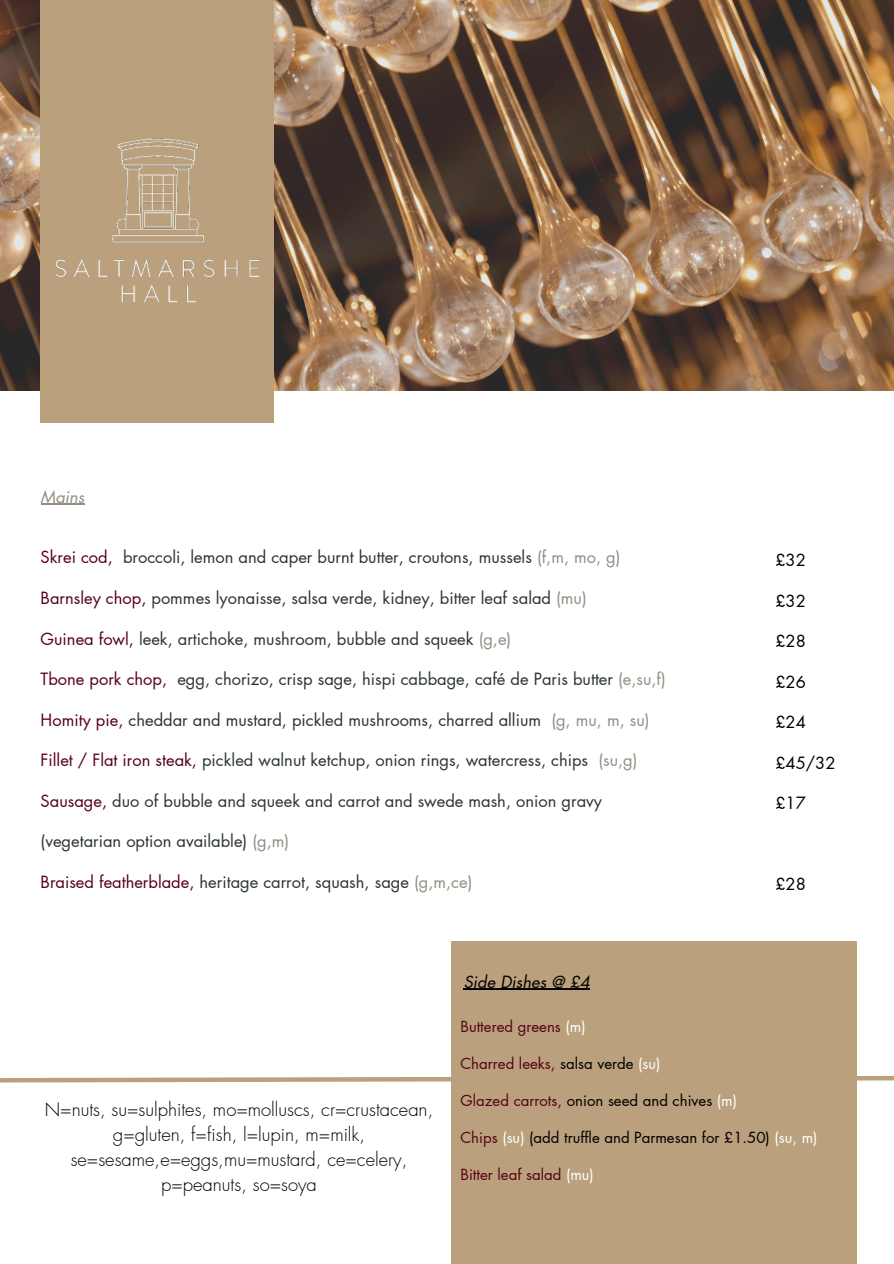
<style>
.page{position:relative;width:894px;height:1264px;background:#fff}
.page>*{position:absolute;margin:0;border:0;box-sizing:border-box;transform-origin:0 0}
.t1{font:300 18.45px/25px "Futura LT Pro";color:#000;text-align:center}
.t2{font:16.5px "Futura LT Pro";color:#2c3437}
.t3{font:16.5px "Futura LT Pro";color:#000}
.t4{font:16.5px "Futura LT Pro";color:#948e82}
.t5{font:italic 16.5px "Futura LT Pro";color:#000}
.t6{font:italic 16.5px "Futura LT Pro";color:#948e82}
.t7{font:15px "Futura LT Pro";color:#000}
.t8{font:15px "Futura LT Pro";color:#560216}
.s1{color:#560216}
.s2{color:#948e82}
.s3{color:#fff}
.s4{color:#000}
</style>
<div class="page">
<svg style="left:0;top:1073px;width:893px;height:11px"></svg>
<div style="left:450px;top:941px;width:406px;height:322px;background:#baa07c"></div>
<hr style="left:41px;top:503px;width:44px;height:2px;background:#948e82">
<img style="left:0;top:0;width:893px;height:391px">
<div style="left:41px;top:0;width:232px;height:422px;background:#baa07c"></div>
<img style="left:55px;top:138px;width:205px;height:165px">
<hr style="left:463px;top:988px;width:127px;height:2px;background:#000">
<p class="t6" style="left:41px;top:489px;width:45px">Mains</p>
<p class="t2" style="left:41px;top:550px;width:581px"><span class="s1">Skrei cod,</span> broccoli, lemon and caper burnt butter, croutons, mussels <span class="s2">(f,m, mo, g)</span></p>
<p class="t2" style="left:41px;top:590px;width:547px"><span class="s1">Barnsley chop,</span> pommes lyonaisse, salsa verde, kidney, bitter leaf salad <span class="s2">(mu)</span></p>
<p class="t2" style="left:41px;top:631px;width:472px"><span class="s1">Guinea fowl,</span> leek, artichoke, mushroom, bubble and squeek <span class="s2">(g,e)</span></p>
<p class="t2" style="left:41px;top:671px;width:626px"><span class="s1">Tbone pork chop,</span> egg, chorizo, crisp sage, hispi cabbage, café de Paris butter <span class="s2">(e,su,f)</span></p>
<p class="t2" style="left:41px;top:712px;width:502px"><span class="s1">Homity pie,</span> cheddar and mustard, pickled mushrooms, charred allium</p>
<p class="t4" style="left:551px;top:712px;width:100px">(g, mu, m, su)</p>
<p class="t2" style="left:41px;top:752px;width:549px"><span class="s1">Fillet / Flat iron steak,</span> pickled walnut ketchup, onion rings, watercress, chips</p>
<p class="t4" style="left:598px;top:752px;width:41px">(su,g)</p>
<p class="t2" style="left:41px;top:793px;width:562px"><span class="s1">Sausage,</span> duo of bubble and squeek and carrot and swede mash, onion gravy</p>
<p class="t2" style="left:41px;top:833px;width:250px">(vegetarian option available) <span class="s2">(g,m)</span></p>
<p class="t2" style="left:41px;top:874px;width:433px"><span class="s1">Braised featherblade,</span> heritage carrot, squash, sage <span class="s2">(g,m,ce)</span></p>
<p class="t5" style="left:463px;top:974px;width:128px">Side Dishes @ £4</p>
<p class="t3" style="left:775px;top:552px;width:32px">£32</p>
<p class="t3" style="left:775px;top:593px;width:32px">£32</p>
<p class="t3" style="left:775px;top:633px;width:32px">£28</p>
<p class="t3" style="left:775px;top:674px;width:32px">£26</p>
<p class="t3" style="left:775px;top:714px;width:32px">£24</p>
<p class="t3" style="left:775px;top:755px;width:62px">£45/32</p>
<p class="t3" style="left:775px;top:795px;width:32px">£17</p>
<p class="t3" style="left:775px;top:876px;width:32px">£28</p>
<p class="t1" style="left:45px;top:1097px;width:390px">N=nuts, su=sulphites, mo=molluscs, cr=crustacean, g=gluten, f=fish, l=lupin, m=milk, se=sesame,e=eggs,mu=mustard, ce=celery, p=peanuts, so=soya</p>
<p class="t8" style="left:460px;top:1019px;width:127px">Buttered greens <span class="s3">(m)</span></p>
<p class="t8" style="left:460px;top:1056px;width:201px">Charred leeks, <span class="s4">salsa verde</span> <span class="s3">(su)</span></p>
<p class="t7" style="left:460px;top:1093px;width:278px"><span class="s1">Glazed carrots,</span> onion seed and chives <span class="s3">(m)</span></p>
<p class="t7" style="left:460px;top:1130px;width:358px"><span class="s1">Chips</span> <span class="s3">(su)</span> (add truffle and Parmesan for £1.50) <span class="s3">(su, m)</span></p>
<p class="t8" style="left:460px;top:1167px;width:135px">Bitter leaf salad <span class="s3">(mu)</span></p>
</div>
